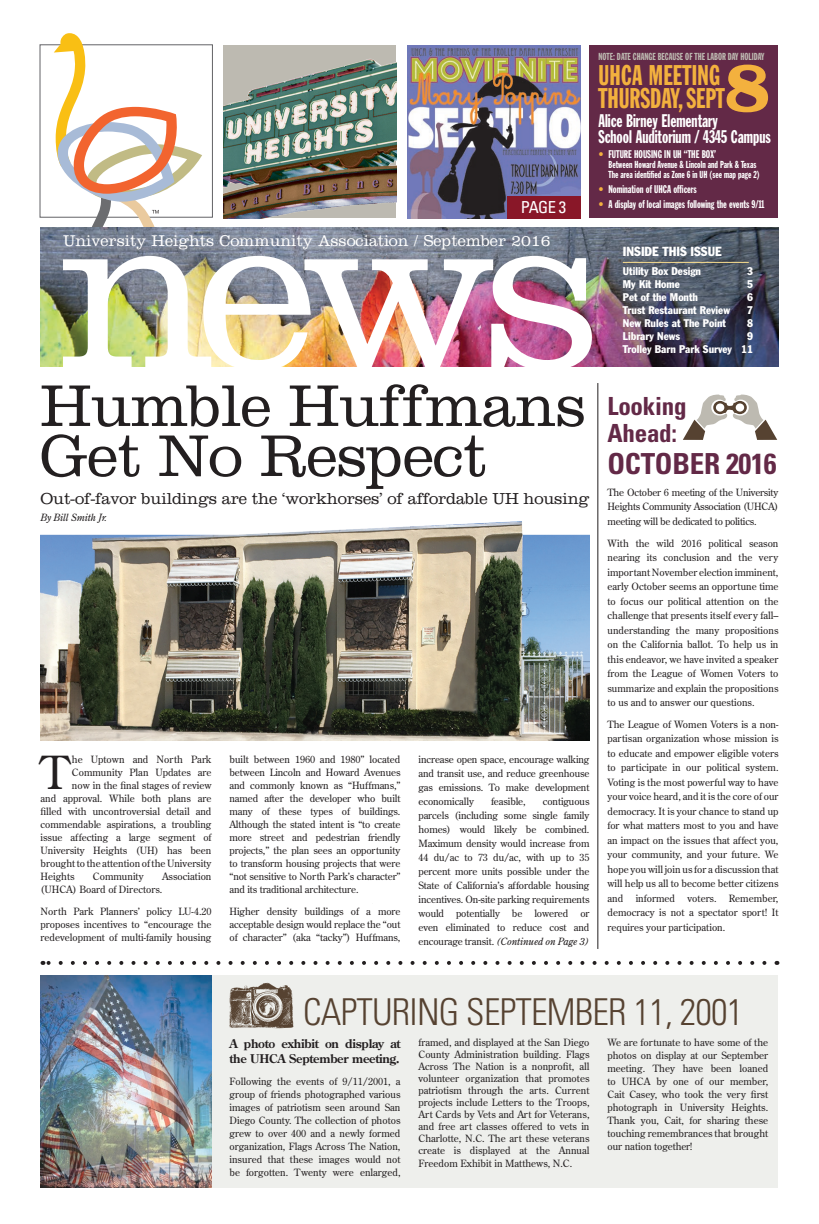
<style>
.page{position:relative;width:819px;height:1224px;background:#fff}
.page>*{position:absolute;margin:0;border:0;box-sizing:border-box;transform-origin:0 0}
.t1{font:700 75.2px "Clarendon";color:#f3b13e}
.t2{font:300 61px/50px "Clarendon";letter-spacing:-.01em;color:#231f20}
.t3{font:45.5px "Century Old Style";color:#231f20}
.t4{font:300 condensed 37px "Univers";letter-spacing:-.02em;color:#564231}
.t5{font:700 condensed 29px "Univers";letter-spacing:-.01em;color:#632947}
.t6{font:28px/23px "Franklin Gothic Extra Cond";color:#f3b13e;scale:.95 1}
.t7{font:700 condensed 25px/27px "Univers";letter-spacing:-.01em;color:#632947}
.t8{font:18px/16px "Franklin Gothic Extra Cond";color:#fff;scale:.95 1}
.t9{font:condensed 16.6px "Univers";color:#fff}
.t10{font:300 16.5px "Clarendon";letter-spacing:-.01em;color:#231f20}
.t11{font:300 16.1px "Clarendon";color:#fff}
.t12{font:condensed 13px "Franklin Gothic";color:#fff}
.t13{font:700 12px/15px "Century Old Style";letter-spacing:-.02em;color:#231f20}
.t14{font:condensed 11px/13px "Franklin Gothic";color:#fff;text-align:right}
.t15{font:11px "Franklin Gothic Extra Cond";color:#fff;scale:.95 1}
.t16{font:10px/13px "Century Old Style";color:#231f20;text-align:justify}
.t17{font:10px/10px "Franklin Gothic Extra Cond";color:#fff;scale:.95 1}
.t18{font:10px "Franklin Gothic Extra Cond";color:#bdbab1;scale:.95 1}
.t19{font:italic 10px "Century Old Style";letter-spacing:-.01em;color:#231f20}
.s1{color:#f3b13e}
.s2{font-style:italic}
</style>
<div class="page">
<img style="left:408px;top:45px;width:172px;height:173px">
<div style="left:40px;top:44px;width:173px;height:174px;border:1px solid #636366"></div>
<div style="left:40px;top:976px;width:738px;height:212px;background:#eeefec"></div>
<svg style="left:54px;top:33px;width:148px;height:194px"></svg>
<img style="left:223px;top:45px;width:173px;height:173px">
<img style="left:40px;top:227px;width:738px;height:140px">
<hr style="left:623px;top:262px;width:126px;height:1px;background:#f9dd8e">
<img style="left:63px;top:256px;width:529px;height:111px">
<svg style="left:49px;top:961px;width:715px;height:4px"></svg>
<hr style="left:598px;top:383px;width:1px;height:566px;background:#231f20">
<svg style="left:683px;top:394px;width:94px;height:46px"></svg>
<div style="left:590px;top:45px;width:188px;height:173px;background:#632947"></div>
<div style="left:507px;top:196px;width:73px;height:22px;background:#891728"></div>
<img style="left:40px;top:976px;width:172px;height:212px">
<img style="left:40px;top:521px;width:550px;height:220px">
<svg style="left:229px;top:983px;width:65px;height:45px"></svg>
<h3 class="t9" style="left:521px;top:197px;width:47px">PAGE 3</h3>
<h3 class="t11" style="left:63px;top:231px;width:489px">University Heights Community Association / September 2016</h3>
<p class="t18" style="left:598px;top:51px;width:176px">NOTE: DATE CHANGE BECAUSE OF THE LABOR DAY HOLIDAY</p>
<h1 class="t1" style="left:724px;top:41px;width:47px">8</h1>
<h3 class="t6" style="left:598px;top:64px;width:134px">UHCA MEETING<br>THURSDAY, SEPT</h3>
<h3 class="t8" style="left:598px;top:113px;width:183px">Alice Birney Elementary<br>School Auditorium / 4345 Campus</h3>
<p class="t15" style="left:598px;top:148px;width:125px"><span class="s1">•</span> FUTURE HOUSING IN UH “THE BOX’</p>
<p class="t17" style="left:608px;top:159px;width:161px">Between Howard Avenue &amp; Lincoln and Park &amp; Texas<br>The area identified as Zone 6 in UH (see map page 2)</p>
<p class="t15" style="left:598px;top:183px;width:105px"><span class="s1">•</span> Nomination of UHCA officers</p>
<p class="t15" style="left:598px;top:198px;width:176px"><span class="s1">•</span> A display of local images following the events 9/11</p>
<h3 class="t12" style="left:623px;top:244px;width:100px">INSIDE THIS ISSUE</h3>
<p class="t14" style="left:623px;top:265px;width:80px">Utility Box Design</p>
<p class="t14" style="left:747px;top:265px;width:7px">3</p>
<p class="t14" style="left:623px;top:278px;width:58px">My Kit Home</p>
<p class="t14" style="left:747px;top:278px;width:7px">5</p>
<p class="t14" style="left:623px;top:291px;width:77px">Pet of the Month</p>
<p class="t14" style="left:747px;top:291px;width:7px">6</p>
<p class="t14" style="left:623px;top:304px;width:109px">Trust Restaurant Review</p>
<p class="t14" style="left:747px;top:304px;width:7px">7</p>
<p class="t14" style="left:623px;top:317px;width:105px">New Rules at The Point</p>
<p class="t14" style="left:747px;top:317px;width:7px">8</p>
<p class="t14" style="left:623px;top:330px;width:59px">Library News</p>
<p class="t14" style="left:623px;top:330px;width:131px">9<br>Trolley Barn Park Survey 11</p>
<h2 class="t2" style="left:40px;top:380px;width:547px">Humble Huffmans<br>Get No Respect</h2>
<h3 class="t10" style="left:40px;top:488px;width:551px">Out-of-favor buildings are the ‘workhorses’ of affordable UH housing</h3>
<p class="t19" style="left:40px;top:512px;width:68px">By Bill Smith Jr.</p>
<h3 class="t3" style="left:40px;top:743px;width:30px">T</h3>
<p class="t16" style="left:72px;top:752px;width:141px">he Uptown and North Park</p>
<p class="t16" style="left:72px;top:765px;width:141px">Community Plan Updates are</p>
<p class="t16" style="left:72px;top:778px;width:141px">now in the final stages of review</p>
<p class="t16" style="left:40px;top:791px;width:172px">and approval. While both plans are</p>
<p class="t16" style="left:40px;top:804px;width:173px">filled with uncontroversial detail and</p>
<p class="t16" style="left:40px;top:817px;width:172px">commendable aspirations, a troubling</p>
<p class="t16" style="left:40px;top:830px;width:173px">issue affecting a large segment of</p>
<p class="t16" style="left:40px;top:843px;width:173px">University Heights (UH) has been</p>
<p class="t16" style="left:40px;top:856px;width:173px">brought to the attention of the University</p>
<p class="t16" style="left:40px;top:869px;width:36px">Heights</p>
<p class="t16" style="left:93px;top:869px;width:52px">Community</p>
<p class="t16" style="left:40px;top:869px;width:172px;text-indent:122px">Association (UHCA) Board of Directors.</p>
<p class="t16" style="left:40px;top:904px;width:173px">North Park Planners’ policy LU-4.20 proposes incentives to “encourage the redevelopment of multi-family housing</p>
<p class="t16" style="left:230px;top:752px;width:173px">built between 1960 and 1980” located between Lincoln and Howard Avenues and commonly known as “Huffmans,” named after the developer who built many of these types of buildings.<br>Although the stated intent is “to create more street and pedestrian friendly projects,” the plan sees an opportunity to transform housing projects that were “not sensitive to North Park’s character” and its traditional architecture.</p>
<p class="t16" style="left:230px;top:904px;width:173px">Higher density buildings of a more acceptable design would replace the “out of character” (aka “tacky”) Huffmans,</p>
<p class="t16" style="left:418px;top:752px;width:173px;line-height:14px">increase open space, encourage walking and transit use, and reduce greenhouse gas emissions. To make development economically</p>
<p class="t16" style="left:491px;top:794px;width:36px">feasible,</p>
<p class="t16" style="left:418px;top:794px;width:173px;line-height:14px;text-indent:124px">contiguous parcels (including some single family homes) would likely be combined.<br>Maximum density would increase from 44 du/ac to 73 du/ac, with up to 35 percent more units possible under the State of California’s affordable housing incentives. On-site parking requirements would potentially be lowered or even eliminated to reduce cost and encourage transit. <span class="s2">(Continued on Page 3)</span></p>
<h3 class="t7" style="left:608px;top:392px;width:81px">Looking<br>Ahead:</h3>
<h3 class="t5" style="left:608px;top:446px;width:171px">OCTOBER 2016</h3>
<p class="t16" style="left:608px;top:485px;width:173px;line-height:14.5px">The October 6 meeting of the University Heights Community Association (UHCA) meeting will be dedicated to politics.</p>
<p class="t16" style="left:608px;top:536px;width:173px;line-height:14.5px">With the wild 2016 political season nearing its conclusion and the very important November election imminent, early October seems an opportune time to focus our political attention on the challenge that presents itself every fall– understanding the many propositions on the California ballot. To help us in this endeavor, we have invited a speaker from the League of Women Voters to summarize and explain the propositions to us and to answer our questions.</p>
<p class="t16" style="left:608px;top:717px;width:173px;line-height:14.5px">The League of Women Voters is a non&shy;partisan organization whose mission is to educate and empower eligible voters to participate in our political system.<br>Voting is the most powerful way to have your voice heard, and it is the core of our democracy. It is your chance to stand up for what matters most to you and have an impact on the issues that affect you, your community, and your future. We hope you will join us for a discussion that will help us all to become better citizens and informed voters. Remember, democracy is not a spectator sport! It requires your participation.</p>
<h3 class="t4" style="left:303px;top:990px;width:442px">CAPTURING SEPTEMBER 11, 2001</h3>
<p class="t13" style="left:230px;top:1036px;width:173px">A photo exhibit on display at the UHCA September meeting.</p>
<p class="t16" style="left:230px;top:1074px;width:173px">Following the events of 9/11/2001, a group of friends photographed various images of patriotism seen around San Diego County. The collection of photos grew to over 400 and a newly formed organization, Flags Across The Nation, insured that these images would not be forgotten. Twenty were enlarged,</p>
<p class="t16" style="left:418px;top:1036px;width:173px;line-height:12px">framed, and displayed at the San Diego County Administration building. Flags Across The Nation is a nonprofit, all volunteer organization that promotes patriotism through the arts. Current projects include Letters to the Troops, Art Cards by Vets and Art for Veterans, and free art classes offered to vets in Charlotte, N.C. The art these veterans create is displayed at the Annual</p>
<p class="t16" style="left:418px;top:1157px;width:155px">Freedom Exhibit in Matthews, N.C.</p>
<p class="t16" style="left:608px;top:1036px;width:162px">We are fortunate to have some of the photos on display at our September meeting. They have been loaned to UHCA by one of our member, Cait Casey, who took the very first photograph in University Heights.<br>Thank you, Cait, for sharing these touching remembrances that brought our nation together!</p>
</div>
